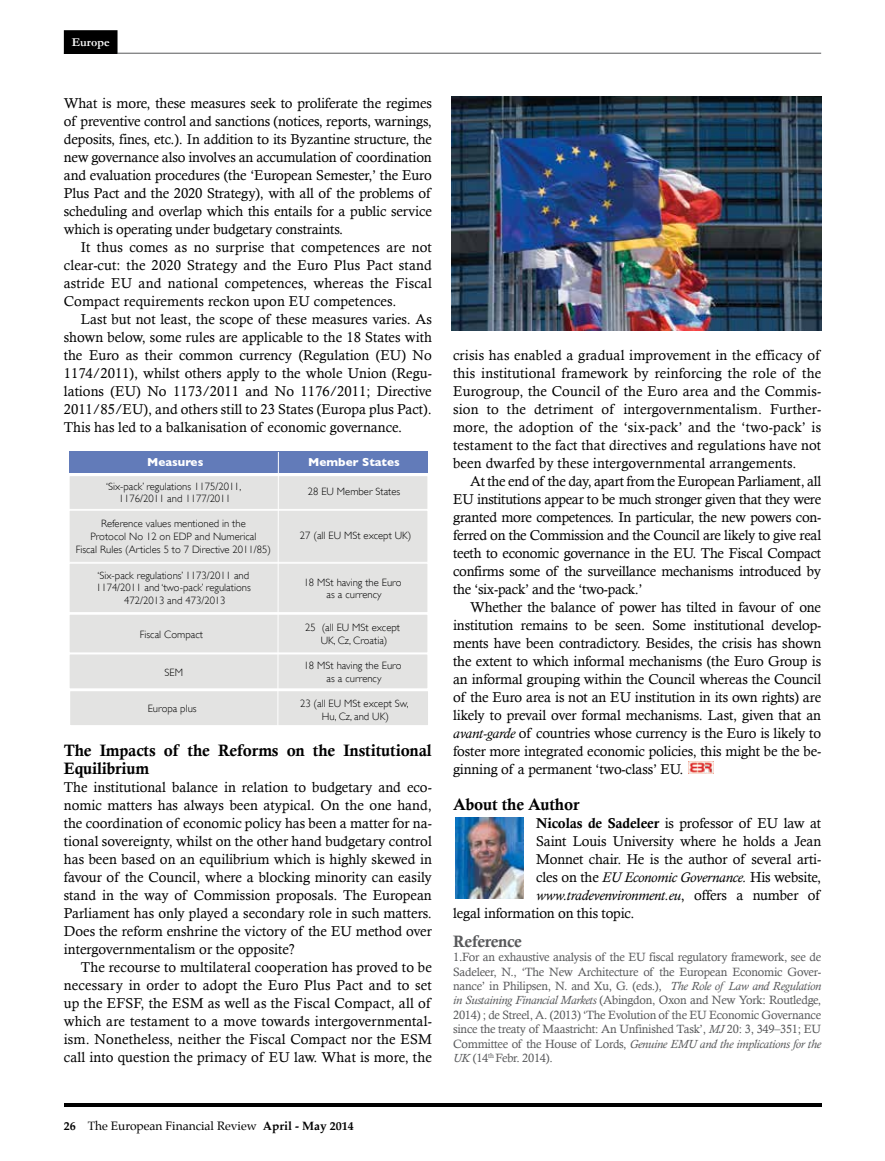
<style>
.page{position:relative;width:885px;height:1161px;background:#fff}
.page>*{position:absolute;margin:0;border:0;box-sizing:border-box;transform-origin:0 0}
.t1{font:16.5px/18px "Calis MT Bol";letter-spacing:-.01em;color:#000}
.t2{font:16.5px "Calis MT Bol";letter-spacing:-.02em;color:#58595b}
.t3{font:14.25px/18px "Calisto";letter-spacing:-.01em;color:#000;text-align:justify}
.t4{font:italic 14.25px "Calisto";letter-spacing:-.01em;color:#000}
.t5{font:12px/14.4px "Calisto";letter-spacing:-.02em;color:#58595b;text-align:justify}
.t6{font:12px "Palatino";color:#000}
.t7{font:700 12px "Garamond";color:#fff}
.t8{font:700 11.85px "Gill Sans";color:#fff}
.t9{font:300 10.65px/12.8px "Gill Sans";color:#000;text-align:center}
.s1{font-style:italic}
.s2{font-family:"Calis MT Bol"}
.s3{font-style:normal}
.s4{font-weight:700}
</style>
<div class="page">
<hr style="left:64px;top:53px;width:757px;height:1px;background:#58595b">
<hr style="left:64px;top:1103px;width:757px;height:4px;background:#000">
<div style="left:70px;top:691px;width:358px;height:34px;background:#e3e3e2"></div>
<div style="left:69px;top:654px;width:359px;height:35px;background:#e3e3e2"></div>
<div style="left:69px;top:653px;width:359px;height:36px;border:1px solid #fff"></div>
<div style="left:69px;top:451px;width:359px;height:22px;background:#627bb9"></div>
<div style="left:69px;top:476px;width:359px;height:33px;background:#e3e3e2"></div>
<div style="left:69px;top:510px;width:359px;height:52px;background:#e3e3e2"></div>
<div style="left:69px;top:510px;width:359px;height:53px;border:1px solid #fff"></div>
<div style="left:69px;top:563px;width:359px;height:49px;background:#e3e3e2"></div>
<div style="left:69px;top:563px;width:359px;height:50px;border:1px solid #fff"></div>
<div style="left:69px;top:614px;width:359px;height:39px;background:#e3e3e2"></div>
<div style="left:69px;top:614px;width:359px;height:39px;border:1px solid #fff"></div>
<svg style="left:277px;top:452px;width:2px;height:273px"></svg>
<img style="left:455px;top:818px;width:68px;height:80px">
<img style="left:688px;top:761px;width:25px;height:13px">
<img style="left:451px;top:97px;width:370px;height:233px">
<div style="left:65px;top:31px;width:52px;height:22px;background:#000"></div>
<div style="left:64px;top:30px;width:53px;height:24px;border:2px solid #000"></div>
<p class="t7" style="left:72px;top:35px;width:39px">Europe</p>
<p class="t3" style="left:64px;top:94px;width:369px">What is more, these measures seek to proliferate the regimes of preventive control and sanctions (notices, reports, warnings, deposits, fines, etc.). In addition to its Byzantine structure, the new governance also involves an accumulation of coordination and evaluation procedures (the ‘European Semester,’ the Euro Plus Pact and the 2020 Strategy), with all of the problems of scheduling and overlap which this entails for a public service which is operating under budgetary constraints.</p>
<p class="t3" style="left:64px;top:238px;width:369px;text-indent:17px">It thus comes as no surprise that competences are not clear-cut: the 2020 Strategy and the Euro Plus Pact stand astride EU and national competences, whereas the Fiscal Compact requirements reckon upon EU competences.</p>
<p class="t3" style="left:64px;top:310px;width:369px;text-indent:17px">Last but not least, the scope of these measures varies. As shown below, some rules are applicable to the 18 States with the Euro as their common currency (Regulation (EU) No 1174/2011), whilst others apply to the whole Union (Regu&shy;lations (EU) No 1173/2011 and No 1176/2011; Directive 2011/85/EU), and others still to 23 States (Europa plus Pact).<br>This has led to a balkanisation of economic governance.</p>
<p class="t8" style="left:147px;top:455px;width:58px">Measures</p>
<p class="t8" style="left:308px;top:455px;width:93px">Member States</p>
<p class="t9" style="left:106px;top:480px;width:137px">‘Six-pack’ regulations 1175/2011,<br>1176/2011 and 1177/2011</p>
<p class="t9" style="left:308px;top:485px;width:94px">28 EU Member States</p>
<p class="t9" style="left:76px;top:517px;width:197px">Reference values mentioned in the<br>Protocol No 12 on EDP and Numerical<br>Fiscal Rules (Articles 5 to 7 Directive 2011/85)</p>
<p class="t9" style="left:300px;top:529px;width:113px">27 (all EU MSt except UK)</p>
<p class="t9" style="left:96px;top:568px;width:156px">‘Six-pack regulations’ 1173/2011 and<br>1174/2011 and ‘two-pack’ regulations<br>472/2013 and 473/2013</p>
<p class="t9" style="left:303px;top:576px;width:99px">18 MSt having the Euro as a currency</p>
<p class="t9" style="left:140px;top:628px;width:65px">Fiscal Compact</p>
<p class="t9" style="left:305px;top:621px;width:96px">25 (all EU MSt except<br>UK, Cz, Croatia)</p>
<p class="t9" style="left:165px;top:666px;width:20px">SEM</p>
<p class="t9" style="left:303px;top:659px;width:99px">18 MSt having the Euro as a currency</p>
<p class="t9" style="left:148px;top:702px;width:50px">Europa plus</p>
<p class="t9" style="left:300px;top:697px;width:110px">23 (all EU MSt except Sw,<br>Hu, Cz, and UK)</p>
<p class="t1" style="left:64px;top:741px;width:369px">The Impacts of the Reforms on the Institutional<br>Equilibrium</p>
<p class="t3" style="left:64px;top:778px;width:369px">The institutional balance in relation to budgetary and eco&shy;nomic matters has always been atypical. On the one hand, the coordination of economic policy has been a matter for na&shy;tional sovereignty, whilst on the other hand budgetary control has been based on an equilibrium which is highly skewed in favour of the Council, where a blocking minority can easily stand in the way of Commission proposals. The European Parliament has only played a secondary role in such matters.<br>Does the reform enshrine the victory of the EU method over intergovernmentalism or the opposite?</p>
<p class="t3" style="left:64px;top:958px;width:369px;text-indent:17px">The recourse to multilateral cooperation has proved to be necessary in order to adopt the Euro Plus Pact and to set up the EFSF, the ESM as well as the Fiscal Compact, all of which are testament to a move towards intergovernmental&shy;ism. Nonetheless, neither the Fiscal Compact nor the ESM call into question the primacy of EU law. What is more, the</p>
<p class="t3" style="left:453px;top:346px;width:369px">crisis has enabled a gradual improvement in the efficacy of this institutional framework by reinforcing the role of the Eurogroup, the Council of the Euro area and the Commis&shy;sion to the detriment of intergovernmentalism. Further&shy;more, the adoption of the ‘six-pack’ and the ‘two-pack’ is testament to the fact that directives and regulations have not been dwarfed by these intergovernmental arrangements.</p>
<p class="t3" style="left:453px;top:472px;width:369px;text-indent:17px">At the end of the day, apart from the European Parliament, all EU institutions appear to be much stronger given that they were granted more competences. In particular, the new powers con&shy;ferred on the Commission and the Council are likely to give real teeth to economic governance in the EU. The Fiscal Compact confirms some of the surveillance mechanisms introduced by the ‘six-pack’ and the ‘two-pack.’</p>
<p class="t3" style="left:453px;top:598px;width:369px;text-indent:17px">Whether the balance of power has tilted in favour of one institution remains to be seen. Some institutional develop&shy;ments have been contradictory. Besides, the crisis has shown the extent to which informal mechanisms (the Euro Group is an informal grouping within the Council whereas the Council of the Euro area is not an EU institution in its own rights) are likely to prevail over formal mechanisms. Last, given that an <span class="s1">avant-garde</span> of countries whose currency is the Euro is likely to foster more integrated economic policies, this might be the be&shy;ginning of a permanent ‘two-class’ EU.</p>
<p class="t1" style="left:453px;top:795px;width:128px">About the Author</p>
<p class="t3" style="left:536px;top:814px;width:286px"><span class="s2">Nicolas de Sadeleer</span> is professor of EU law at</p>
<p class="t3" style="left:536px;top:832px;width:286px">Saint Louis University where he holds a Jean</p>
<p class="t3" style="left:536px;top:850px;width:286px">Monnet chair. He is the author of several arti-</p>
<p class="t4" style="left:536px;top:869px;width:286px"><span class="s3">cles on the</span> EU Economic Governance. <span class="s3">His website,</span></p>
<p class="t4" style="left:536px;top:887px;width:285px">www.tradevenvironment.eu<span class="s3">, offers a number of</span></p>
<p class="t3" style="left:453px;top:904px;width:183px">legal information on this topic.</p>
<p class="t2" style="left:453px;top:932px;width:70px">Reference</p>
<p class="t5" style="left:453px;top:950px;width:369px">1.For an exhaustive analysis of the EU fiscal regulatory framework, see de Sadeleer, N., ‘The New Architecture of the European Economic Gover&shy;nance’ in Philipsen, N. and Xu, G. (eds.), <span class="s1">The Role of Law and Regulation in Sustaining Financial Markets</span> (Abingdon, Oxon and New York: Routledge, 2014) ; de Streel, A. (2013) ‘The Evolution of the EU Economic Governance since the treaty of Maastricht: An Unfinished Task’, <span class="s1">MJ</span> 20: 3, 349–351; EU Committee of the House of Lords, <span class="s1">Genuine EMU and the implications for the UK</span> (14<sup>th</sup> Febr. 2014).</p>
<p class="t6" style="left:64px;top:1116px;width:291px"><span class="s4">26</span> The European Financial Review <span class="s4">April - May 2014</span></p>
</div>
